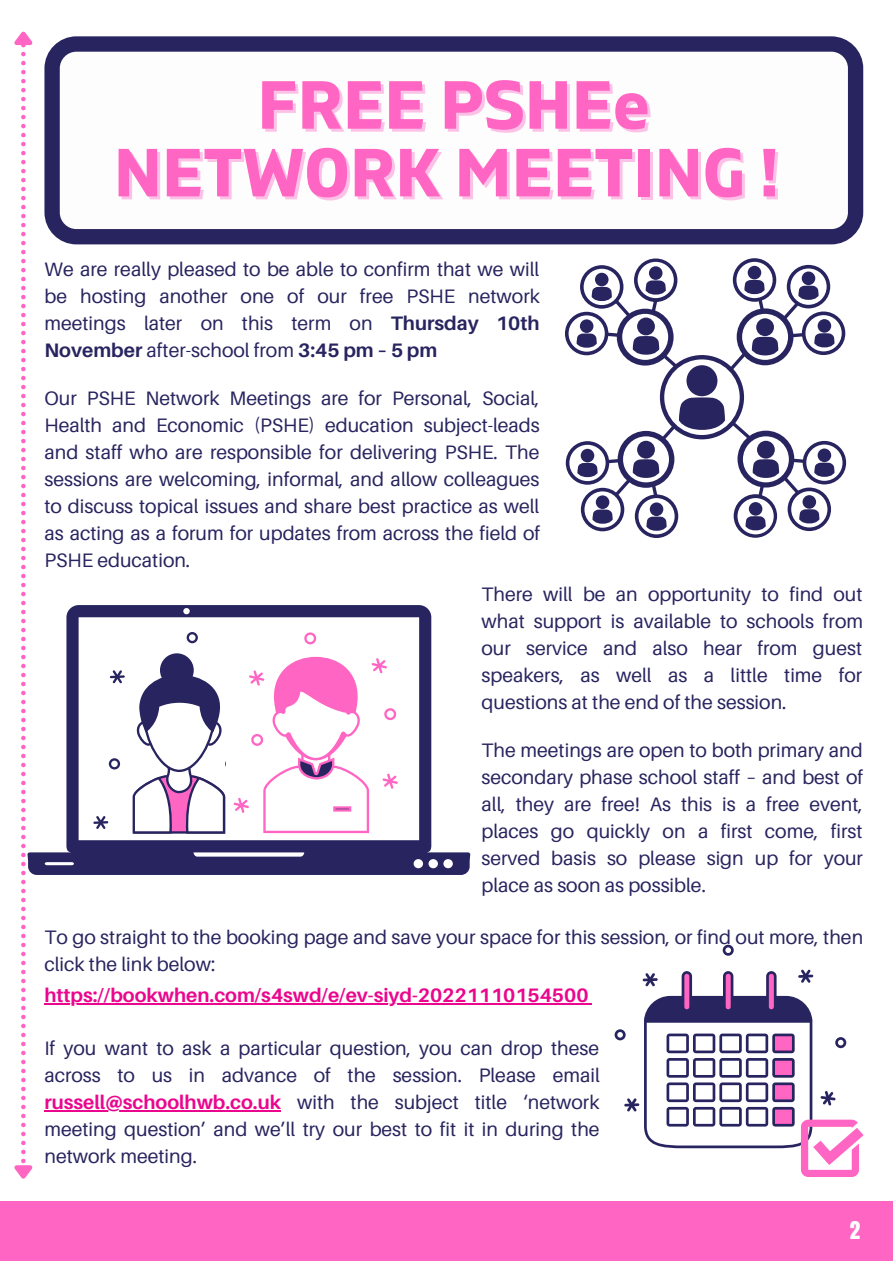
<style>
.page{position:relative;width:893px;height:1264px;background:#fff}
.page>*{position:absolute;margin:0;border:0;box-sizing:border-box;transform-origin:0 0}
.t1{font:700 67.8px/67.7px "Gilam";color:#ff66c4;text-align:center}
.t2{font:21px "Anton";color:#fff}
.t3{font:19.5px/27px "Aileron";color:#28245f;text-align:justify}
.t4{font:700 19.5px "Aileron";color:#ea068d}
.s1{font-weight:700}
.s2{font-weight:700;color:#ea068d}
</style>
<div class="page">
<svg style="left:14px;top:31px;width:19px;height:1148px"></svg>
<div style="left:0;top:1200px;width:892px;height:60px;background:#ff66c4"></div>
<svg style="left:26px;top:605px;width:445px;height:270px"></svg>
<svg style="left:44px;top:36px;width:819px;height:208px"></svg>
<svg style="left:580px;top:265px;width:43px;height:44px"></svg>
<svg style="left:634px;top:258px;width:43px;height:44px"></svg>
<svg style="left:786px;top:265px;width:44px;height:43px"></svg>
<svg style="left:732px;top:258px;width:44px;height:44px"></svg>
<svg style="left:801px;top:311px;width:44px;height:44px"></svg>
<svg style="left:733px;top:494px;width:44px;height:43px"></svg>
<svg style="left:802px;top:441px;width:44px;height:43px"></svg>
<svg style="left:737px;top:430px;width:57px;height:57px"></svg>
<svg style="left:634px;top:494px;width:44px;height:44px"></svg>
<svg style="left:565px;top:441px;width:44px;height:43px"></svg>
<div style="left:617px;top:431px;width:57px;height:57px;background:#28245f;border-radius:50%"></div>
<svg style="left:659px;top:355px;width:85px;height:84px"></svg>
<div style="left:565px;top:312px;width:43px;height:43px;background:#28245f;border-radius:50%"></div>
<svg style="left:568px;top:315px;width:36px;height:37px"></svg>
<div style="left:583px;top:269px;width:36px;height:36px;background:#fff;border-radius:50%"></div>
<div style="left:637px;top:262px;width:36px;height:36px;background:#fff;border-radius:50%"></div>
<div style="left:736px;top:262px;width:36px;height:36px;background:#fff;border-radius:50%"></div>
<svg style="left:790px;top:268px;width:36px;height:37px"></svg>
<div style="left:805px;top:315px;width:36px;height:36px;background:#fff;border-radius:50%"></div>
<div style="left:806px;top:444px;width:36px;height:37px;background:#fff;border-radius:50%"></div>
<svg style="left:737px;top:498px;width:36px;height:36px"></svg>
<div style="left:638px;top:498px;width:36px;height:36px;background:#fff;border-radius:50%"></div>
<div style="left:569px;top:445px;width:36px;height:36px;background:#fff;border-radius:50%"></div>
<div style="left:623px;top:436px;width:46px;height:46px;background:#fff;border-radius:50%"></div>
<div style="left:742px;top:436px;width:46px;height:46px;background:#fff;border-radius:50%"></div>
<div style="left:664px;top:359px;width:75px;height:76px;background:#fff;border-radius:50%"></div>
<div style="left:757px;top:441px;width:17px;height:17px;background:#28245f;border-radius:50%"></div>
<div style="left:637px;top:441px;width:18px;height:17px;background:#28245f;border-radius:50%"></div>
<svg style="left:653px;top:397px;width:105px;height:52px"></svg>
<div style="left:686px;top:365px;width:31px;height:31px;background:#28245f;border-radius:50%"></div>
<div style="left:580px;top:449px;width:14px;height:13px;background:#28245f;border-radius:50%"></div>
<svg style="left:577px;top:457px;width:89px;height:74px"></svg>
<div style="left:649px;top:502px;width:14px;height:14px;background:#28245f;border-radius:50%"></div>
<svg style="left:745px;top:457px;width:89px;height:73px"></svg>
<div style="left:817px;top:448px;width:14px;height:14px;background:#28245f;border-radius:50%"></div>
<div style="left:801px;top:271px;width:14px;height:14px;background:#28245f;border-radius:50%"></div>
<svg style="left:723px;top:280px;width:111px;height:97px"></svg>
<div style="left:747px;top:266px;width:14px;height:13px;background:#28245f;border-radius:50%"></div>
<div style="left:649px;top:266px;width:13px;height:14px;background:#28245f;border-radius:50%"></div>
<div style="left:595px;top:273px;width:13px;height:13px;background:#28245f;border-radius:50%"></div>
<svg style="left:576px;top:280px;width:111px;height:96px"></svg>
<div style="left:580px;top:319px;width:13px;height:14px;background:#28245f;border-radius:50%"></div>
<svg style="left:109px;top:758px;width:11px;height:11px"></svg>
<svg style="left:133px;top:653px;width:93px;height:180px"></svg>
<svg style="left:187px;top:632px;width:11px;height:11px"></svg>
<svg style="left:110px;top:670px;width:15px;height:13px"></svg>
<svg style="left:93px;top:815px;width:15px;height:14px"></svg>
<svg style="left:303px;top:632px;width:14px;height:12px"></svg>
<svg style="left:233px;top:658px;width:165px;height:175px"></svg>
<svg style="left:722px;top:944px;width:11px;height:11px"></svg>
<hr style="left:44px;top:1003px;width:544px;height:2px;background:#ea068d">
<svg style="left:614px;top:969px;width:249px;height:207px"></svg>
<hr style="left:44px;top:1110px;width:237px;height:1px;background:#ea068d">
<h1 class="t1" style="left:114px;top:74px;width:666px">FREE PSHEe<br>NETWORK MEETING !</h1>
<p class="t3" style="left:44px;top:256px;width:497px">We are really pleased to be able to confirm that we will be hosting another one of our free PSHE network meetings later on this term on <span class="s1">Thursday 10th November</span> after-school from <span class="s1">3:45 pm – 5 pm</span></p>
<p class="t3" style="left:44px;top:384px;width:497px">Our PSHE Network Meetings are for Personal, Social, Health and Economic (PSHE) education subject-leads and staff who are responsible for delivering PSHE. The sessions are welcoming, informal, and allow colleagues to discuss topical issues and share best practice as well as acting as a forum for updates from across the field of PSHE education.</p>
<p class="t3" style="left:481px;top:580px;width:383px">There will be an opportunity to find out what support is available to schools from our service and also hear from guest speakers, as well as a little time for questions at the end of the session.</p>
<p class="t3" style="left:481px;top:736px;width:383px">The meetings are open to both primary and secondary phase school staff – and best of all, they are free! As this is a free event, places go quickly on a first come, first served basis so please sign up for your place as soon as possible.</p>
<p class="t3" style="left:44px;top:923px;width:820px">To go straight to the booking page and save your space for this session, or find out more, then click the link below:</p>
<p class="t4" style="left:44px;top:983px;width:545px">https://bookwhen.com/s4swd/e/ev-siyd-20221110154500</p>
<p class="t3" style="left:44px;top:1034px;width:557px">If you want to ask a particular question, you can drop these across to us in advance of the session. Please email <span class="s2">russell@schoolhwb.co.uk</span> with the subject title ‘network meeting question’ and we’ll try our best to fit it in during the network meeting.</p>
<p class="t2" style="left:849px;top:1214px;width:12px">2</p>
</div>
